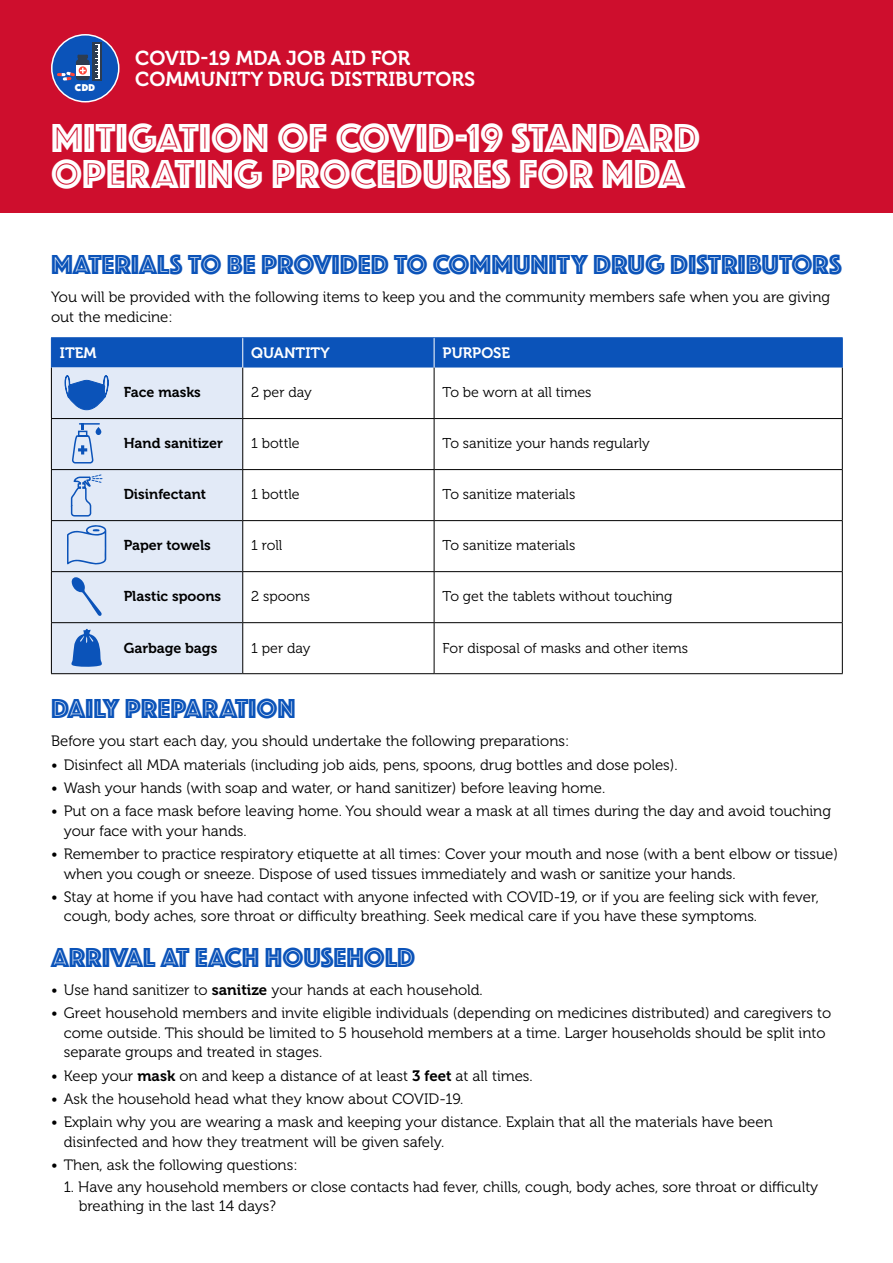
<style>
.page{position:relative;width:893px;height:1263px;background:#fff}
.page>*{position:absolute;margin:0;border:0;box-sizing:border-box;transform-origin:0 0}
.t1{font:42px/36px "Phosphate Inline";color:#fff}
.t2{font:28.5px "Phosphate Inline";letter-spacing:-.005em;color:#0b53b9}
.t3{font:20.1px "Museo 700";color:#fff}
.t4{font:15px/19.5px "Museo 300";color:#000}
.t5{font:15px "Museo 700";color:#fff}
.t6{font:14.25px "Museo 300";color:#000}
.t7{font:14.25px "Museo 700";color:#000}
.t8{font:10.35px "Phosphate Solid";color:#fff}
.s1{font-family:"Museo 700"}
</style>
<div class="page">
<div style="left:0;top:0;width:893px;height:213px;background:#ce0e2d"></div>
<div style="left:52px;top:35px;width:66px;height:66px;background:#0b53b9;border-radius:50%"></div>
<div style="left:92px;top:42px;width:10px;height:39px;background:#2d3c50"></div>
<svg style="left:57px;top:45px;width:43px;height:36px"></svg>
<div style="left:51px;top:34px;width:68px;height:68px;border:2px solid #fff;border-radius:50%"></div>
<div style="left:52px;top:367px;width:190px;height:306px;background:#e2eaf7"></div>
<hr style="left:51px;top:367px;width:1px;height:51px;background:#000">
<hr style="left:242px;top:367px;width:1px;height:51px;background:#000">
<hr style="left:434px;top:367px;width:1px;height:51px;background:#000">
<hr style="left:842px;top:367px;width:1px;height:51px;background:#000">
<hr style="left:51px;top:418px;width:192px;height:1px;background:#000">
<hr style="left:51px;top:419px;width:1px;height:50px;background:#000">
<hr style="left:243px;top:418px;width:191px;height:1px;background:#000">
<hr style="left:242px;top:419px;width:1px;height:50px;background:#000">
<hr style="left:434px;top:418px;width:409px;height:1px;background:#000">
<hr style="left:434px;top:419px;width:1px;height:50px;background:#000">
<hr style="left:842px;top:419px;width:1px;height:50px;background:#000">
<hr style="left:51px;top:469px;width:192px;height:1px;background:#000">
<hr style="left:51px;top:470px;width:1px;height:50px;background:#000">
<hr style="left:243px;top:469px;width:191px;height:1px;background:#000">
<hr style="left:242px;top:470px;width:1px;height:50px;background:#000">
<hr style="left:434px;top:469px;width:409px;height:1px;background:#000">
<hr style="left:434px;top:470px;width:1px;height:50px;background:#000">
<hr style="left:842px;top:470px;width:1px;height:50px;background:#000">
<hr style="left:51px;top:520px;width:192px;height:1px;background:#000">
<hr style="left:51px;top:521px;width:1px;height:50px;background:#000">
<hr style="left:243px;top:520px;width:191px;height:1px;background:#000">
<hr style="left:242px;top:521px;width:1px;height:50px;background:#000">
<hr style="left:434px;top:520px;width:409px;height:1px;background:#000">
<hr style="left:434px;top:521px;width:1px;height:50px;background:#000">
<hr style="left:842px;top:521px;width:1px;height:50px;background:#000">
<hr style="left:51px;top:571px;width:192px;height:1px;background:#000">
<hr style="left:51px;top:572px;width:1px;height:50px;background:#000">
<hr style="left:243px;top:571px;width:191px;height:1px;background:#000">
<hr style="left:242px;top:572px;width:1px;height:50px;background:#000">
<hr style="left:434px;top:571px;width:409px;height:1px;background:#000">
<hr style="left:434px;top:572px;width:1px;height:50px;background:#000">
<hr style="left:842px;top:572px;width:1px;height:50px;background:#000">
<hr style="left:51px;top:622px;width:192px;height:1px;background:#000">
<hr style="left:51px;top:623px;width:1px;height:50px;background:#000">
<hr style="left:243px;top:622px;width:191px;height:1px;background:#000">
<hr style="left:242px;top:623px;width:1px;height:50px;background:#000">
<hr style="left:434px;top:622px;width:409px;height:1px;background:#000">
<hr style="left:434px;top:623px;width:1px;height:50px;background:#000">
<hr style="left:842px;top:623px;width:1px;height:50px;background:#000">
<hr style="left:51px;top:673px;width:192px;height:1px;background:#000">
<hr style="left:243px;top:673px;width:191px;height:1px;background:#000">
<hr style="left:434px;top:673px;width:409px;height:1px;background:#000">
<hr style="left:51px;top:337px;width:192px;height:1px;background:#0b53b9">
<hr style="left:243px;top:337px;width:191px;height:1px;background:#0b53b9">
<hr style="left:434px;top:337px;width:409px;height:1px;background:#0b53b9">
<div style="left:51px;top:338px;width:792px;height:29px;background:#0b53b9"></div>
<svg style="left:72px;top:577px;width:30px;height:39px"></svg>
<svg style="left:67px;top:525px;width:39px;height:40px;background:#bfd1ec"></svg>
<svg style="left:72px;top:423px;width:29px;height:41px"></svg>
<svg style="left:64px;top:375px;width:45px;height:35px;background:#5c8cd0"></svg>
<svg style="left:71px;top:628px;width:31px;height:39px"></svg>
<svg style="left:70px;top:474px;width:32px;height:44px"></svg>
<p class="t8" style="left:75px;top:80px;width:22px">CDD</p>
<p class="t3" style="left:135px;top:47px;width:276px">COVID-19 MDA JOB AID FOR</p>
<p class="t3" style="left:135px;top:68px;width:341px">COMMUNITY DRUG DISTRIBUTORS</p>
<p class="t1" style="left:51px;top:118px;width:651px">MITIGATION OF COVID-19 STANDARD<br>OPERATING PROCEDURES FOR MDA</p>
<p class="t2" style="left:51px;top:244px;width:792px">MATERIALS TO BE PROVIDED TO COMMUNITY DRUG DISTRIBUTORS</p>
<p class="t4" style="left:51px;top:288px;width:781px">You will be provided with the following items to keep you and the community members safe when you are giving out the medicine:</p>
<p class="t5" style="left:60px;top:344px;width:38px">ITEM</p>
<p class="t5" style="left:251px;top:344px;width:80px">QUANTITY</p>
<p class="t5" style="left:443px;top:344px;width:69px">PURPOSE</p>
<p class="t7" style="left:124px;top:384px;width:79px">Face masks</p>
<p class="t6" style="left:251px;top:385px;width:62px">2 per day</p>
<p class="t6" style="left:443px;top:385px;width:150px">To be worn at all times</p>
<p class="t7" style="left:124px;top:435px;width:101px">Hand sanitizer</p>
<p class="t6" style="left:251px;top:436px;width:50px">1 bottle</p>
<p class="t6" style="left:443px;top:436px;width:209px">To sanitize your hands regularly</p>
<p class="t7" style="left:124px;top:486px;width:84px">Disinfectant</p>
<p class="t6" style="left:251px;top:487px;width:50px">1 bottle</p>
<p class="t6" style="left:443px;top:487px;width:134px">To sanitize materials</p>
<p class="t7" style="left:124px;top:538px;width:89px">Paper towels</p>
<p class="t6" style="left:251px;top:538px;width:33px">1 roll</p>
<p class="t6" style="left:443px;top:538px;width:134px">To sanitize materials</p>
<p class="t7" style="left:124px;top:589px;width:99px">Plastic spoons</p>
<p class="t6" style="left:251px;top:589px;width:60px">2 spoons</p>
<p class="t6" style="left:443px;top:589px;width:231px">To get the tablets without touching</p>
<p class="t7" style="left:124px;top:640px;width:95px">Garbage bags</p>
<p class="t6" style="left:251px;top:640px;width:61px">1 per day</p>
<p class="t6" style="left:443px;top:640px;width:247px">For disposal of masks and other items</p>
<p class="t2" style="left:51px;top:688px;width:246px">DAILY PREPARATION</p>
<p class="t4" style="left:51px;top:732px;width:520px">Before you start each day, you should undertake the following preparations:</p>
<p class="t4" style="left:51px;top:755px;width:628px">• Disinfect all MDA materials (including job aids, pens, spoons, drug bottles and dose poles).</p>
<p class="t4" style="left:51px;top:778px;width:556px">• Wash your hands (with soap and water, or hand sanitizer) before leaving home.</p>
<p class="t4" style="left:64px;top:801px;width:769px;text-indent:-13px">• Put on a face mask before leaving home. You should wear a mask at all times during the day and avoid touching your face with your hands.</p>
<p class="t4" style="left:64px;top:844px;width:776px;text-indent:-13px">• Remember to practice respiratory etiquette at all times: Cover your mouth and nose (with a bent elbow or tissue) when you cough or sneeze. Dispose of used tissues immediately and wash or sanitize your hands.</p>
<p class="t4" style="left:64px;top:887px;width:757px;text-indent:-13px">• Stay at home if you have had contact with anyone infected with COVID-19, or if you are feeling sick with fever, cough, body aches, sore throat or difficulty breathing. Seek medical care if you have these symptoms.</p>
<p class="t2" style="left:51px;top:937px;width:366px">ARRIVAL AT EACH HOUSEHOLD</p>
<p class="t4" style="left:51px;top:980px;width:433px">• Use hand sanitizer to <span class="s1">sanitize</span> your hands at each household.</p>
<p class="t4" style="left:64px;top:1004px;width:769px;text-indent:-13px">• Greet household members and invite eligible individuals (depending on medicines distributed) and caregivers to come outside. This should be limited to 5 household members at a time. Larger households should be split into separate groups and treated in stages.</p>
<p class="t4" style="left:51px;top:1066px;width:483px">• Keep your <span class="s1">mask</span> on and keep a distance of at least <span class="s1">3 feet</span> at all times.</p>
<p class="t4" style="left:51px;top:1089px;width:414px">• Ask the household head what they know about COVID-19.</p>
<p class="t4" style="left:64px;top:1113px;width:711px;text-indent:-13px">• Explain why you are wearing a mask and keeping your distance. Explain that all the materials have been disinfected and how they treatment will be given safely.</p>
<p class="t4" style="left:51px;top:1155px;width:248px">• Then, ask the following questions:</p>
<p class="t4" style="left:79px;top:1177px;width:741px;text-indent:-15px">1. Have any household members or close contacts had fever, chills, cough, body aches, sore throat or difficulty breathing in the last 14 days?</p>
</div>
